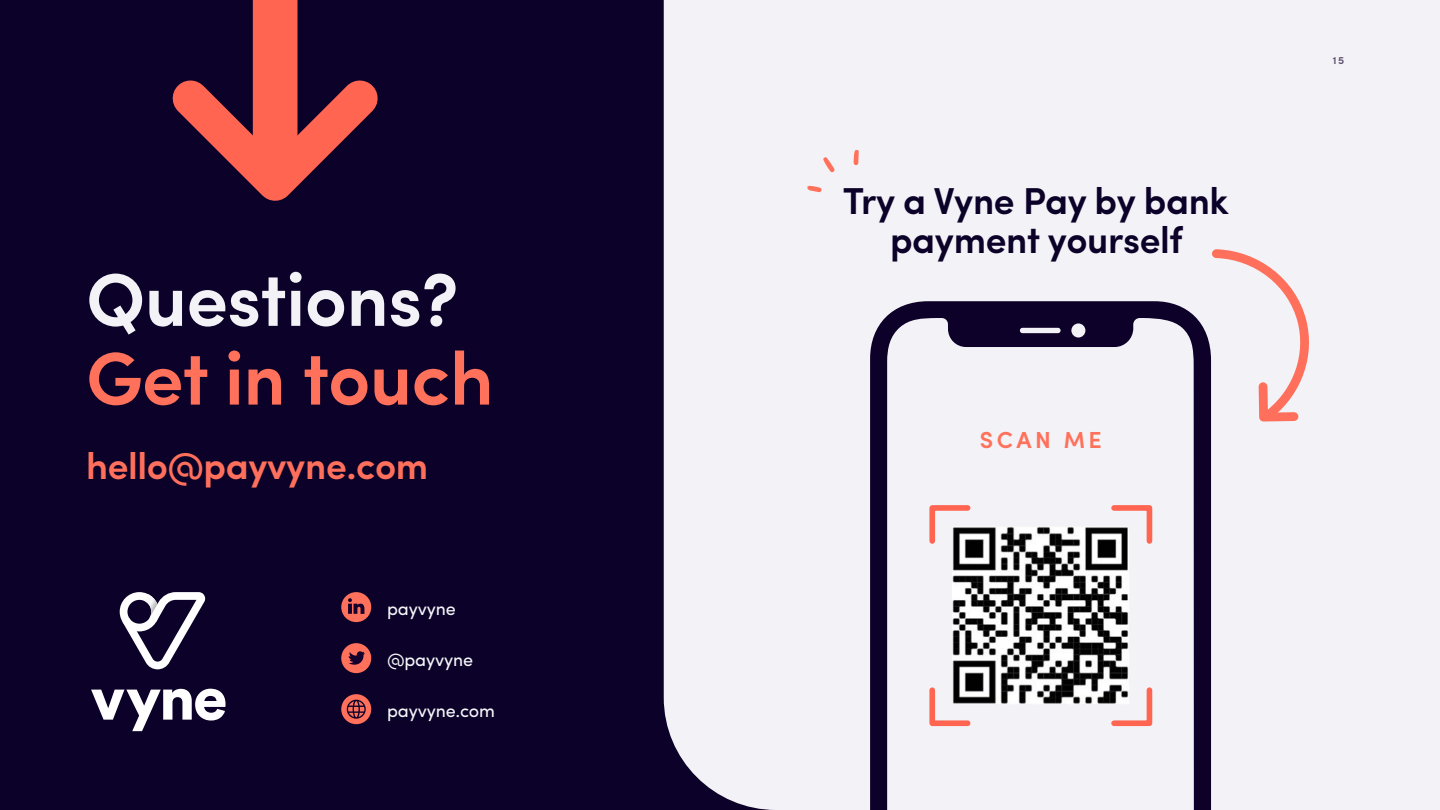
<style>
.page{position:relative;width:1440px;height:810px;background:#0c0128}
.page>*{position:absolute;margin:0;border:0;box-sizing:border-box;transform-origin:0 0}
.t1{font:600 75px "Sofia Pro";letter-spacing:-.01em;color:#f3f2f7}
.t2{font:600 75px "Sofia Pro";letter-spacing:-.01em;color:#ff715b}
.t3{font:600 37.5px/39px "Sofia Pro";letter-spacing:-.01em;color:#0c0128;text-align:center}
.t4{font:600 37.5px "Sofia Pro";letter-spacing:-.01em;color:#ff705c}
.t5{font:600 23.25px "Sofia Pro";letter-spacing:.15em;color:#ff715b}
.t6{font:18px "Sofia Pro";letter-spacing:-.01em;color:#f5f5f9}
.t7{font:600 10.5px "Sofia Pro";color:#5c4d6c}
</style>
<div class="page">
<div style="left:664px;top:0;width:776px;height:810px;background:#f3f2f7"></div>
<div style="left:252px;top:0;width:46px;height:48px;background:#ff6551"></div>
<svg style="left:172px;top:48px;width:206px;height:153px"></svg>
<div style="left:341px;top:592px;width:30px;height:30px;background:#ff715b;border-radius:50%"></div>
<svg style="left:348px;top:598px;width:16px;height:16px"></svg>
<div style="left:341px;top:643px;width:30px;height:30px;background:#ff715b;border-radius:50%"></div>
<svg style="left:349px;top:651px;width:16px;height:14px"></svg>
<div style="left:341px;top:694px;width:30px;height:30px;background:#ff715b;border-radius:50%"></div>
<svg style="left:347px;top:700px;width:19px;height:19px"></svg>
<svg style="left:870px;top:301px;width:341px;height:509px;fill:#f3f2f7"></svg>
<svg style="left:929px;top:505px;width:44px;height:42px"></svg>
<svg style="left:1108px;top:505px;width:44px;height:42px"></svg>
<svg style="left:929px;top:685px;width:44px;height:41px"></svg>
<svg style="left:1108px;top:685px;width:44px;height:41px"></svg>
<img style="left:952px;top:527px;width:178px;height:177px">
<svg style="left:1212px;top:249px;width:103px;height:173px"></svg>
<svg style="left:822px;top:155px;width:14px;height:20px"></svg>
<svg style="left:808px;top:186px;width:15px;height:8px"></svg>
<svg style="left:853px;top:148px;width:7px;height:18px"></svg>
<svg style="left:91px;top:689px;width:135px;height:42px"></svg>
<svg style="left:120px;top:592px;width:85px;height:77px"></svg>
<h1 class="t1" style="left:86px;top:243px;width:374px">Questions?</h1>
<h1 class="t2" style="left:86px;top:321px;width:409px">Get in touch</h1>
<p class="t4" style="left:86px;top:437px;width:344px">hello@payvyne.com</p>
<p class="t6" style="left:387px;top:595px;width:70px">payvyne</p>
<p class="t6" style="left:387px;top:646px;width:87px">@payvyne</p>
<p class="t6" style="left:387px;top:697px;width:109px">payvyne.com</p>
<p class="t3" style="left:843px;top:179px;width:388px">Try a Vyne Pay by bank payment yourself</p>
<p class="t5" style="left:980px;top:422px;width:123px">SCAN ME</p>
<p class="t7" style="left:1333px;top:52px;width:13px">15</p>
</div>
